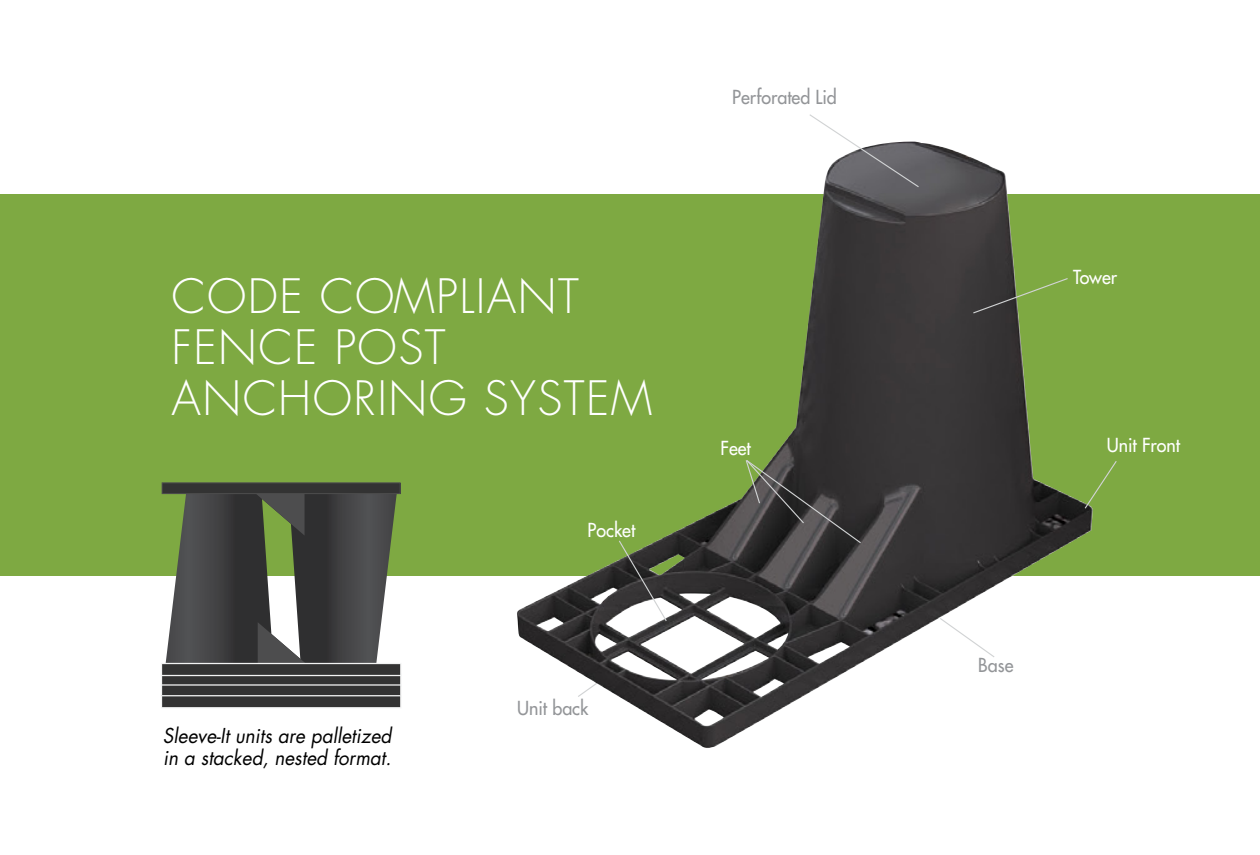
<style>
.page{position:relative;width:1260px;height:855px;background:#fff}
.page>*{position:absolute;margin:0;border:0;box-sizing:border-box;transform-origin:0 0}
.t1{font:300 46px/50.8px "Futura";letter-spacing:.03em;color:#fff}
.t2{font:italic 20px/22.5px "Futura";color:#000;scale:.95 1}
.t3{font:18.75px "Futura";color:#939598;scale:.95 1}
.t4{font:18.75px "Futura";color:#fff;scale:.95 1}
</style>
<div class="page">
<div style="left:0;top:195px;width:1260px;height:381px;background:#7ea942"></div>
<svg style="left:161px;top:483px;width:240px;height:225px"></svg>
<img style="left:517px;top:142px;width:576px;height:606px">
<svg style="left:939px;top:617px;width:57px;height:42px"></svg>
<svg style="left:618px;top:539px;width:50px;height:83px"></svg>
<svg style="left:745px;top:459px;width:117px;height:85px;background:#42413e"></svg>
<svg style="left:1084px;top:460px;width:33px;height:50px"></svg>
<svg style="left:972px;top:277px;width:97px;height:37px"></svg>
<svg style="left:808px;top:114px;width:112px;height:74px"></svg>
<h1 class="t1" style="left:172px;top:272px;width:482px">CODE COMPLIANT<br>FENCE POST<br>ANCHORING SYSTEM</h1>
<p class="t4" style="left:588px;top:518px;width:52px">Pocket</p>
<p class="t2" style="left:163px;top:724px;width:242px">Sleeve-It units are palletized in a stacked, nested format.</p>
<p class="t3" style="left:517px;top:696px;width:77px">Unit back</p>
<p class="t3" style="left:732px;top:85px;width:112px">Perforated Lid</p>
<p class="t4" style="left:721px;top:436px;width:33px">Feet</p>
<p class="t4" style="left:1073px;top:264px;width:48px">Tower</p>
<p class="t4" style="left:1107px;top:433px;width:79px">Unit Front</p>
<p class="t3" style="left:978px;top:653px;width:38px">Base</p>
</div>
